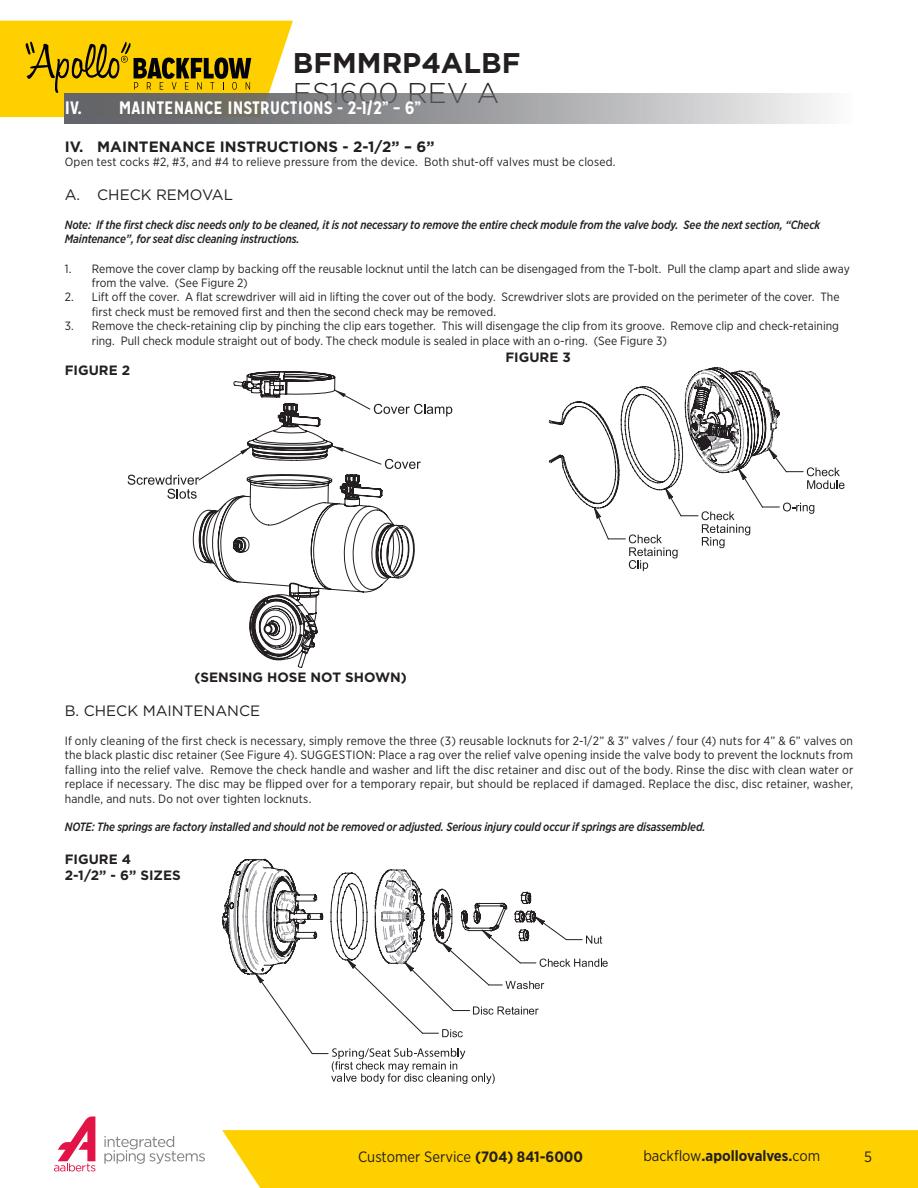
<style>
.page{position:relative;width:918px;height:1188px;background:#fff}
.page>*{position:absolute;margin:0;border:0;box-sizing:border-box;transform-origin:0 0}
.t1{font:700 28.5px "Gotham";color:#231f20}
.t2{font:300 28.5px "Gotham";color:#231f20}
.t3{font:700 18px "Mission Gothic";color:#fff}
.t4{font:700 15px "Gotham";color:#231f20}
.Subtitle{font:15px "Gotham";color:#231f20}
.t5{font:15px "Gotham Narrow";color:#231f20}
.t6{font:700 15px "Gotham Narrow";color:#231f20}
.Bold_Photo_Caption{font:700 13.5px "Gotham";color:#231f20}
.Description_Text{font:12px/14.4px "Gotham Narrow";letter-spacing:.005em;color:#231f20}
.Small_Italics{font:italic 500 12px/14.4px "Gotham Narrow";letter-spacing:-.01em;color:#231f20;scale:.95 1}
.s1{font-weight:700}
.s2{font-weight:400}
</style>
<div class="page">
<div style="left:222px;top:1130px;width:696px;height:58px;background:#ffd000"></div>
<svg style="left:0;top:21px;width:293px;height:96px;background:#dfb80b"></svg>
<svg style="left:54px;top:1117px;width:41px;height:55px"></svg>
<svg style="left:104px;top:1136px;width:101px;height:28px"></svg>
<svg style="left:549px;top:367px;width:296px;height:204px"></svg>
<svg style="left:128px;top:372px;width:324px;height:296px"></svg>
<svg style="left:65px;top:93px;width:761px;height:31px;background:#9c9c9e"></svg>
<svg style="left:221px;top:858px;width:387px;height:226px"></svg>
<h1 class="t1" style="left:293px;top:46px;width:229px">BFMMRP4ALBF</h1>
<h1 class="t2" style="left:293px;top:74px;width:208px">ES1600 REV A</h1>
<p class="t3" style="left:65px;top:97px;width:358px">IV. MAINTENANCE INSTRUCTIONS - 2-1/2” – 6”</p>
<p class="t4" style="left:65px;top:138px;width:371px">IV. MAINTENANCE INSTRUCTIONS - 2-1/2” – 6”</p>
<p class="Description_Text" style="left:65px;top:155px;width:552px">Open test cocks #2, #3, and #4 to relieve pressure from the device. Both shut-off valves must be closed.</p>
<p class="Subtitle" style="left:65px;top:185px;width:170px">A. CHECK REMOVAL</p>
<p class="Small_Italics" style="left:65px;top:217px;width:797px">Note: If the first check disc needs only to be cleaned, it is not necessary to remove the entire check module from the valve body. See the next section, “Check<br>Maintenance”, for seat disc cleaning instructions.</p>
<p class="Description_Text" style="left:92px;top:261px;width:760px;text-indent:-27px">1. Remove the cover clamp by backing off the reusable locknut until the latch can be disengaged from the T-bolt. Pull the clamp apart and slide away from the valve. (See Figure 2)</p>
<p class="Description_Text" style="left:92px;top:290px;width:749px;text-indent:-27px">2. Lift off the cover. A flat screwdriver will aid in lifting the cover out of the body. Screwdriver slots are provided on the perimeter of the cover. The first check must be removed first and then the second check may be removed.</p>
<p class="Description_Text" style="left:92px;top:319px;width:749px;text-indent:-27px">3. Remove the check-retaining clip by pinching the clip ears together. This will disengage the clip from its groove. Remove clip and check-retaining ring. Pull check module straight out of body. The check module is sealed in place with an o-ring. (See Figure 3)</p>
<p class="Bold_Photo_Caption" style="left:65px;top:363px;width:67px">FIGURE 2</p>
<p class="Bold_Photo_Caption" style="left:505px;top:349px;width:67px">FIGURE 3</p>
<p class="Bold_Photo_Caption" style="left:194px;top:670px;width:214px">(SENSING HOSE NOT SHOWN)</p>
<p class="Subtitle" style="left:65px;top:701px;width:197px">B. CHECK MAINTENANCE</p>
<p class="Description_Text" style="left:65px;top:733px;width:790px;text-align:justify">If only cleaning of the first check is necessary, simply remove the three (3) reusable locknuts for 2-1/2” &amp; 3” valves / four (4) nuts for 4” &amp; 6” valves on the black plastic disc retainer (See Figure 4). SUGGESTION: Place a rag over the relief valve opening inside the valve body to prevent the locknuts from falling into the relief valve. Remove the check handle and washer and lift the disc retainer and disc out of the body. Rinse the disc with clean water or replace if necessary. The disc may be flipped over for a temporary repair, but should be replaced if damaged. Replace the disc, disc retainer, washer, handle, and nuts. Do not over tighten locknuts.</p>
<p class="Small_Italics" style="left:65px;top:820px;width:676px">NOTE: The springs are factory installed and should not be removed or adjusted. Serious injury could occur if springs are disassembled.</p>
<p class="Bold_Photo_Caption" style="left:65px;top:852px;width:68px">FIGURE 4</p>
<p class="Bold_Photo_Caption" style="left:65px;top:868px;width:118px">2-1/2” - 6” SIZES</p>
<p class="t5" style="left:358px;top:1147px;width:226px">Customer Service <span class="s1">(704) 841-6000</span></p>
<p class="t6" style="left:643px;top:1146px;width:178px"><span class="s2">backflow</span>.apollovalves.<span class="s2">com</span></p>
<p class="t5" style="left:864px;top:1148px;width:9px">5</p>
</div>
